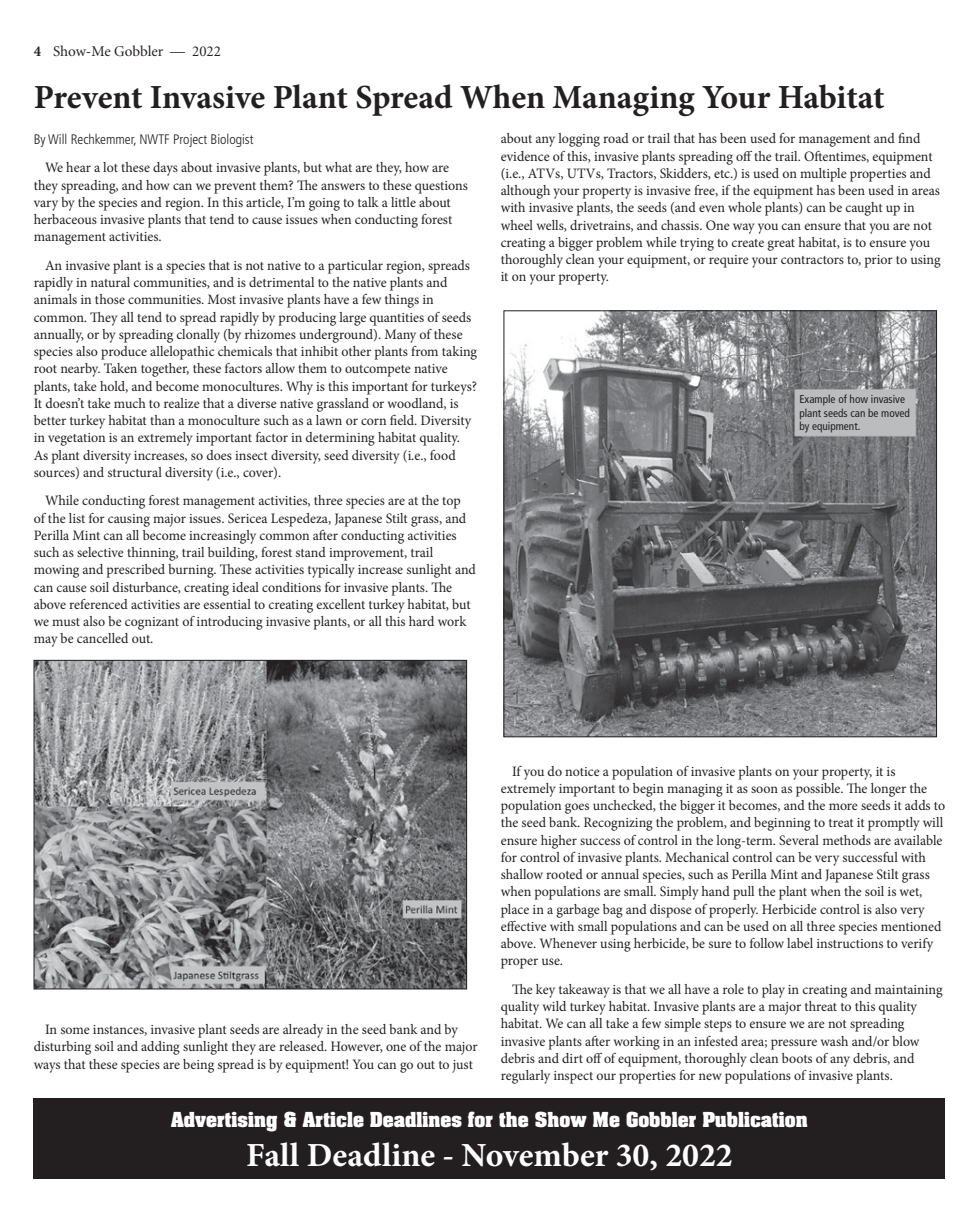
<style>
.page{position:relative;width:979px;height:1215px;background:#fff}
.page>*{position:absolute;margin:0;border:0;box-sizing:border-box;transform-origin:0 0}
.t1{font:700 33.75px "Minion Pro";letter-spacing:-.005em;color:#231f20}
.t2{font:700 33.75px "Minion Pro";color:#fff}
.t3{font:700 17.62px "Aachen";color:#fff}
.t4{font:15px "Minion";color:#231f20}
.t5{font:14.38px/17.2px "Minion Pro";letter-spacing:-.005em;color:#231f20}
.t6{font:300 condensed 13.75px "Frutiger";color:#231f20}
.t7{font:condensed 11.25px/13.5px "Frutiger";color:#231f20}
.s1{font-weight:700}
</style>
<div class="page">
<img style="left:36px;top:662px;width:429px;height:325px">
<div style="left:34px;top:660px;width:433px;height:329px;border:1px solid #231f20"></div>
<img style="left:506px;top:313px;width:429px;height:422px">
<div style="left:34px;top:1099px;width:911px;height:80px;background:#231f20"></div>
<p class="t4" style="left:34px;top:44px;width:189px"><span class="s1">4</span> Show-Me Gobbler — 2022</p>
<h1 class="t1" style="left:34px;top:73px;width:852px">Prevent Invasive Plant Spread When Managing Your Habitat</h1>
<p class="t6" style="left:34px;top:131px;width:221px">By Will Rechkemmer, NWTF Project Biologist</p>
<p class="t5" style="left:34px;top:159px;width:436px;text-indent:11px">We hear a lot these days about invasive plants, but what are they, how are they spreading, and how can we prevent them? The answers to these questions vary by the species and region. In this article, I’m going to talk a little about herbaceous invasive plants that tend to cause issues when conducting forest management activities.</p>
<p class="t5" style="left:34px;top:257px;width:445px;text-indent:11px">An invasive plant is a species that is not native to a particular region, spreads rapidly in natural communities, and is detrimental to the native plants and animals in those communities. Most invasive plants have a few things in common. They all tend to spread rapidly by producing large quantities of seeds annually, or by spreading clonally (by rhizomes underground). Many of these species also produce allelopathic chemicals that inhibit other plants from taking root nearby. Taken together, these factors allow them to outcompete native plants, take hold, and become monocultures. Why is this important for turkeys?<br>It doesn’t take much to realize that a diverse native grassland or woodland, is better turkey habitat than a monoculture such as a lawn or corn field. Diversity in vegetation is an extremely important factor in determining habitat quality.<br>As plant diversity increases, so does insect diversity, seed diversity (i.e., food sources) and structural diversity (i.e., cover).</p>
<p class="t5" style="left:34px;top:492px;width:444px;text-indent:11px">While conducting forest management activities, three species are at the top<br>of the list for causing major issues. Sericea Lespedeza, Japanese Stilt grass, and Perilla Mint can all become increasingly common after conducting activities such as selective thinning, trail building, forest stand improvement, trail mowing and prescribed burning. These activities typically increase sunlight and can cause soil disturbance, creating ideal conditions for invasive plants. The above referenced activities are essential to creating excellent turkey habitat, but we must also be cognizant of introducing invasive plants, or all this hard work may be cancelled out.</p>
<p class="t5" style="left:501px;top:130px;width:441px">about any logging road or trail that has been used for management and find evidence of this, invasive plants spreading off the trail. Oftentimes, equipment (i.e., ATVs, UTVs, Tractors, Skidders, etc.) is used on multiple properties and although your property is invasive free, if the equipment has been used in areas with invasive plants, the seeds (and even whole plants) can be caught up in wheel wells, drivetrains, and chassis. One way you can ensure that you are not creating a bigger problem while trying to create great habitat, is to ensure you thoroughly clean your equipment, or require your contractors to, prior to using it on your property.</p>
<p class="t7" style="left:799px;top:393px;width:112px">Example of how invasive plant seeds can be moved by equipment.</p>
<p class="t5" style="left:34px;top:1021px;width:445px;text-align:center">In some instances, invasive plant seeds are already in the seed bank and by disturbing soil and adding sunlight they are released. However, one of the major ways that these species are being spread is by equipment! You can go out to just</p>
<p class="t5" style="left:501px;top:762px;width:446px;text-indent:11px">If you do notice a population of invasive plants on your property, it is extremely important to begin managing it as soon as possible. The longer the population goes unchecked, the bigger it becomes, and the more seeds it adds to the seed bank. Recognizing the problem, and beginning to treat it promptly will ensure higher success of control in the long-term. Several methods are available for control of invasive plants. Mechanical control can be very successful with shallow rooted or annual species, such as Perilla Mint and Japanese Stilt grass when populations are small. Simply hand pull the plant when the soil is wet, place in a garbage bag and dispose of properly. Herbicide control is also very effective with small populations and can be used on all three species mentioned above. Whenever using herbicide, be sure to follow label instructions to verify proper use.</p>
<p class="t5" style="left:501px;top:981px;width:443px;text-indent:11px">The key takeaway is that we all have a role to play in creating and maintaining quality wild turkey habitat. Invasive plants are a major threat to this quality habitat. We can all take a few simple steps to ensure we are not spreading invasive plants after working in an infested area; pressure wash and/or blow debris and dirt off of equipment, thoroughly clean boots of any debris, and regularly inspect our properties for new populations of invasive plants.</p>
<p class="t3" style="left:171px;top:1106px;width:638px">Advertising &amp; Article Deadlines for the Show Me Gobbler Publication</p>
<h1 class="t2" style="left:246px;top:1131px;width:488px">Fall Deadline - November 30, 2022</h1>
</div>
